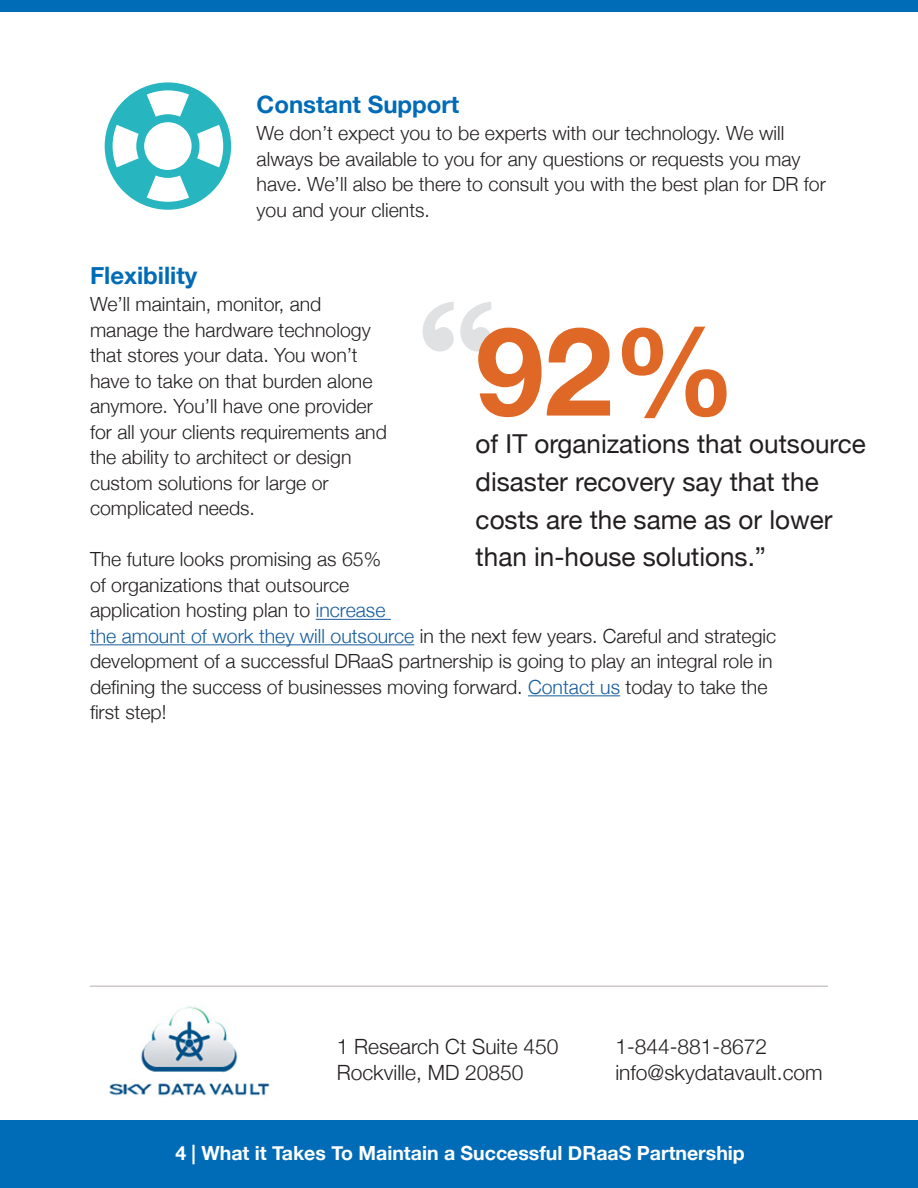
<style>
.page{position:relative;width:918px;height:1188px;background:#fff}
.page>*{position:absolute;margin:0;border:0;box-sizing:border-box;transform-origin:0 0}
.t1{font:700 202.95px "Khmer MN";color:#e0e1e3}
.t2{font:700 123.15px "Helvetica Neue";color:#e06826}
.t3{font:26.1px/37.7px "Helvetica Neue";color:#231f20}
.Subheading{font:700 24px "Helvetica Neue";color:#006bb7}
.t4{font:300 21px "Helvetica Neue";color:#231f20}
.t5{font:300 19.5px/25.5px "Helvetica Neue";color:#231f20}
.t6{font:700 19.5px "Helvetica Neue";color:#fff}
.s1{color:#175d9e}
</style>
<div class="page">
<div style="left:0;top:1120px;width:918px;height:68px;background:#006bb7"></div>
<div style="left:0;top:0;width:918px;height:12px;background:#006bb7"></div>
<svg style="left:105px;top:82px;width:126px;height:128px"></svg>
<hr style="left:316px;top:619px;width:75px;height:1px;background:#175d9e">
<hr style="left:90px;top:644px;width:324px;height:1px;background:#175d9e">
<hr style="left:528px;top:695px;width:92px;height:1px;background:#175d9e">
<img style="left:109px;top:1006px;width:161px;height:90px">
<hr style="left:90px;top:986px;width:738px;height:1px;background:#cdc9c8">
<p class="Subheading" style="left:257px;top:86px;width:204px">Constant Support</p>
<p class="t5" style="left:257px;top:119px;width:571px">We don’t expect you to be experts with our technology. We will always be available to you for any questions or requests you may have. We’ll also be there to consult you with the best plan for DR for you and your clients.</p>
<p class="Subheading" style="left:90px;top:257px;width:109px">Flexibility</p>
<p class="t5" style="left:90px;top:290px;width:298px">We’ll maintain, monitor, and manage the hardware technology that stores your data. You won’t have to take on that burden alone anymore. You’ll have one provider for all your clients requirements and the ability to architect or design custom solutions for large or complicated needs.</p>
<p class="t5" style="left:90px;top:545px;width:688px">The future looks promising as 65%<br>of organizations that outsource<br>application hosting plan to <span class="s1">increase<br>the amount of work they will outsource</span> in the next few years. Careful and strategic development of a successful DRaaS partnership is going to play an integral role in defining the success of businesses moving forward. <span class="s1">Contact us</span> today to take the first step!</p>
<p class="t1" style="left:416px;top:233px;width:83px">“</p>
<p class="t2" style="left:476px;top:275px;width:262px">92%</p>
<p class="t3" style="left:476px;top:427px;width:392px">of IT organizations that outsource disaster recovery say that the costs are the same as or lower than in-house solutions.”</p>
<p class="t4" style="left:337px;top:1030px;width:223px">1 Research Ct Suite 450</p>
<p class="t4" style="left:337px;top:1055px;width:188px">Rockville, MD 20850</p>
<p class="t4" style="left:615px;top:1030px;width:153px">1-844-881-8672</p>
<p class="t4" style="left:615px;top:1055px;width:209px">info@skydatavault.com</p>
<p class="t6" style="left:175px;top:1138px;width:571px">4 | What it Takes To Maintain a Successful DRaaS Partnership</p>
</div>
